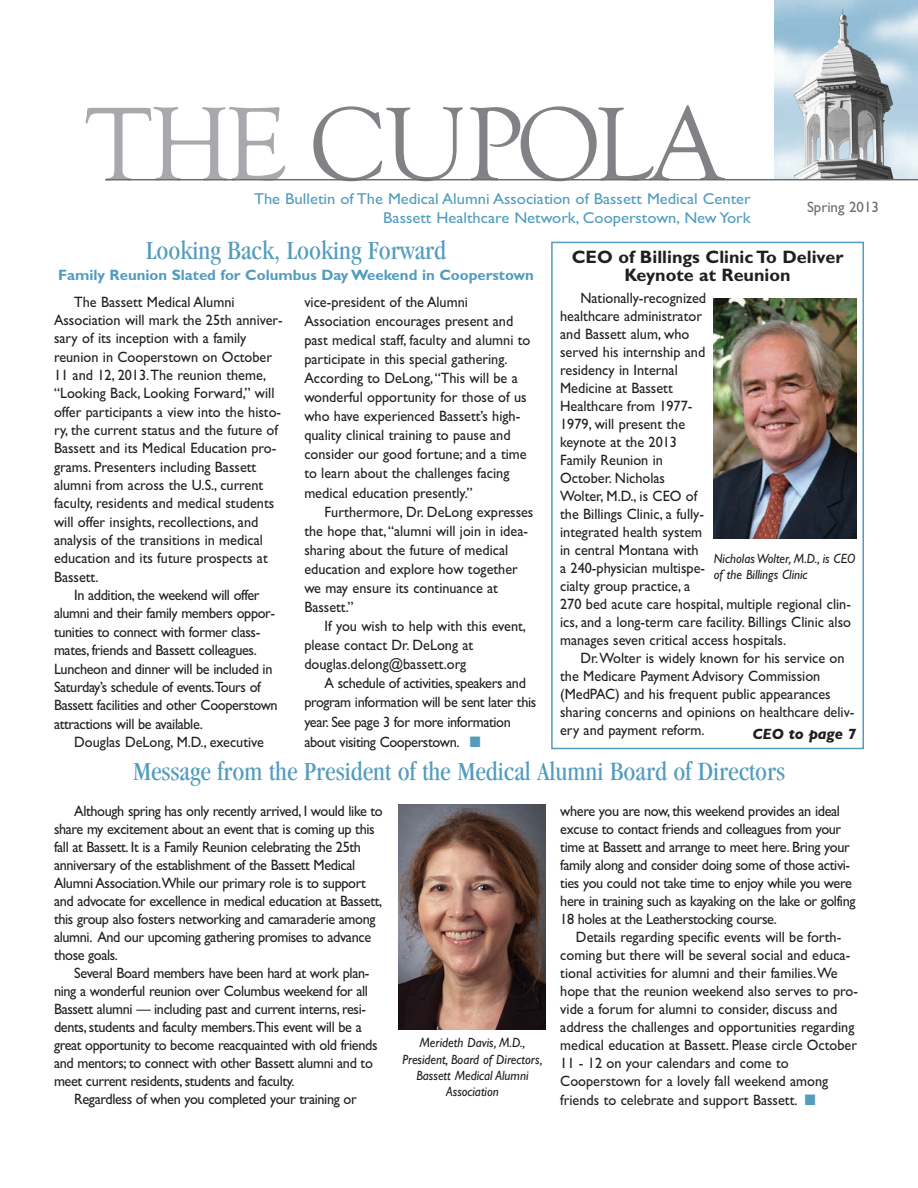
<style>
.page{position:relative;width:918px;height:1188px;background:#fff}
.page>*{position:absolute;margin:0;border:0;box-sizing:border-box;transform-origin:0 0}
.t1{font:108px "Goudy Old Style T";letter-spacing:-.02em;color:#808285}
.t2{font:condensed 27px "Garamond";color:#529cbe}
.t3{font:700 18px/18px "Gill Sans";color:#231f20;text-align:center}
.t4{font:15.75px/18.9px "Gill Sans";color:#529cbe;text-align:right;scale:1.05 1}
.t5{font:15px/18px "Gill Sans";color:#231f20;scale:.95 1}
.t6{font:15px/18px "Gill Sans";letter-spacing:-.025em;color:#231f20;scale:.95 1}
.t7{font:700 15px "Gill Sans";color:#529cbe}
.t8{font:15px "Gill Sans";color:#6c6d70}
.t9{font:italic 700 15px "Gill Sans";color:#231f20}
.t10{font:italic 13.5px/16.2px "Gill Sans";color:#231f20;text-align:center;scale:.95 1}
.s1{color:#a8a9ad}
.s2{color:#529cbe}
</style>
<div class="page">
<img style="left:774px;top:8px;width:144px;height:171px">
<hr style="left:105px;top:179px;width:813px;height:1px;background:#6c6d70">
<img style="left:398px;top:804px;width:147px;height:226px">
<div style="left:551px;top:242px;width:313px;height:507px;border:2px solid #529cbe"></div>
<img style="left:714px;top:299px;width:143px;height:239px">
<h1 class="t1" style="left:86px;top:79px;width:639px"><span class="s1">THE</span> CUPOLA</h1>
<p class="t4" style="left:254px;top:189px;width:475px">The Bulletin of The Medical Alumni Association of Bassett Medical Center<br>Bassett Healthcare Network, Cooperstown, New York</p>
<p class="t8" style="left:807px;top:198px;width:74px">Spring 2013</p>
<h2 class="t2" style="left:146px;top:240px;width:302px">Looking Back, Looking Forward</h2>
<p class="t7" style="left:58px;top:266px;width:477px">Family Reunion Slated for Columbus Day Weekend in Cooperstown</p>
<p class="t3" style="left:572px;top:248px;width:273px">CEO of Billings Clinic To Deliver<br>Keynote at Reunion</p>
<p class="t5" style="left:560px;top:288px;width:308px;text-indent:20px">Nationally-recognized<br>healthcare administrator<br>and Bassett alum, who<br>served his internship and<br>residency in Internal<br>Medicine at Bassett<br>Healthcare from 1977-<br>1979, will present the<br>keynote at the 2013<br>Family Reunion in<br>October. Nicholas<br>Wolter, M.D., is CEO of<br>the Billings Clinic, a fully-<br>integrated health system<br>in central Montana with<br>a 240-physician multispe-<br>cialty group practice, a<br>270 bed acute care hospital, multiple regional clin&shy;ics, and a long-term care facility. Billings Clinic also manages seven critical access hospitals.</p>
<p class="t5" style="left:560px;top:648px;width:311px;text-indent:20px">Dr.Wolter is widely known for his service on the Medicare Payment Advisory Commission (MedPAC) and his frequent public appearances sharing concerns and opinions on healthcare deliv&shy;ery and payment reform.</p>
<p class="t5" style="left:304px;top:292px;width:240px;line-height:19px">vice-president of the Alumni Association encourages present and past medical staff, faculty and alumni to participate in this special gathering.<br>According to DeLong,“This will be a wonderful opportunity for those of us who have experienced Bassett’s high&shy;quality clinical training to pause and consider our good fortune; and a time to learn about the challenges facing medical education presently.”</p>
<p class="t5" style="left:304px;top:502px;width:243px;line-height:19px;text-indent:20px">Furthermore, Dr. DeLong expresses the hope that,“alumni will join in idea&shy;sharing about the future of medical education and explore how together we may ensure its continuance at<br>Bassett.”</p>
<p class="t5" style="left:304px;top:616px;width:235px;line-height:19px;text-indent:20px">If you wish to help with this event, please contact Dr. DeLong at douglas.delong@bassett.org</p>
<p class="t6" style="left:304px;top:673px;width:246px;line-height:19.5px;text-indent:20px">A schedule of activities, speakers and program information will be sent later this year. See page 3 for more information about visiting Cooperstown. <span class="s2">■</span></p>
<p class="t5" style="left:74px;top:292px;width:170px">The Bassett Medical Alumni</p>
<p class="t5" style="left:54px;top:311px;width:242px">Association will mark the 25th anniver-</p>
<p class="t5" style="left:54px;top:329px;width:204px">sary of its inception with a family</p>
<p class="t5" style="left:54px;top:347px;width:231px">reunion in Cooperstown on October</p>
<p class="t5" style="left:54px;top:366px;width:225px">11 and 12, 2013.The reunion theme,</p>
<p class="t5" style="left:54px;top:384px;width:234px">“Looking Back, Looking Forward,” will</p>
<p class="t5" style="left:54px;top:402px;width:241px">offer participants a view into the histo-</p>
<p class="t5" style="left:54px;top:421px;width:237px">ry, the current status and the future of</p>
<p class="t5" style="left:54px;top:439px;width:236px">Bassett and its Medical Education pro-</p>
<p class="t5" style="left:54px;top:458px;width:215px">grams. Presenters including Bassett</p>
<p class="t5" style="left:54px;top:476px;width:222px">alumni from across the U.S., current</p>
<p class="t5" style="left:54px;top:494px;width:233px">faculty, residents and medical students</p>
<p class="t5" style="left:54px;top:513px;width:217px">will offer insights, recollections, and</p>
<p class="t5" style="left:54px;top:531px;width:221px">analysis of the transitions in medical</p>
<p class="t5" style="left:54px;top:549px;width:227px">education and its future prospects at</p>
<p class="t5" style="left:54px;top:568px;width:48px">Bassett.</p>
<p class="t6" style="left:74px;top:586px;width:197px">In addition, the weekend will offer</p>
<p class="t6" style="left:54px;top:604px;width:234px">alumni and their family members oppor-</p>
<p class="t6" style="left:54px;top:623px;width:219px">tunities to connect with former class-</p>
<p class="t6" style="left:54px;top:641px;width:215px">mates, friends and Bassett colleagues.</p>
<p class="t6" style="left:54px;top:659px;width:232px">Luncheon and dinner will be included in</p>
<p class="t6" style="left:54px;top:678px;width:219px">Saturday’s schedule of events.Tours of</p>
<p class="t6" style="left:54px;top:696px;width:237px">Bassett facilities and other Cooperstown</p>
<p class="t6" style="left:54px;top:714px;width:158px">attractions will be available.</p>
<p class="t5" style="left:74px;top:733px;width:201px">Douglas DeLong, M.D., executive</p>
<p class="t10" style="left:714px;top:550px;width:151px;text-align:left">Nicholas Wolter, M.D., is CEO of the Billings Clinic</p>
<p class="t9" style="left:753px;top:725px;width:106px">CEO to page 7</p>
<h2 class="t2" style="left:133px;top:761px;width:654px">Message from the President of the Medical Alumni Board of Directors</h2>
<p class="t6" style="left:54px;top:802px;width:348px;text-indent:20px">Although spring has only recently arrived, I would like to share my excitement about an event that is coming up this fall at Bassett. It is a Family Reunion celebrating the 25th anniversary of the establishment of the Bassett Medical Alumni Association.While our primary role is to support and advocate for excellence in medical education at Bassett, this group also fosters networking and camaraderie among alumni. And our upcoming gathering promises to advance those goals.</p>
<p class="t6" style="left:54px;top:964px;width:342px;text-indent:20px">Several Board members have been hard at work plan&shy;ning a wonderful reunion over Columbus weekend for all Bassett alumni — including past and current interns, resi&shy;dents, students and faculty members.This event will be a great opportunity to become reacquainted with old friends and mentors; to connect with other Bassett alumni and to meet current residents, students and faculty.</p>
<p class="t6" style="left:74px;top:1090px;width:299px">Regardless of when you completed your training or</p>
<p class="t10" style="left:402px;top:1035px;width:149px">Merideth Davis, M.D.,<br>President, Board of Directors,<br>Bassett Medical Alumni<br>Association</p>
<p class="t6" style="left:560px;top:802px;width:312px">where you are now, this weekend provides an ideal excuse to contact friends and colleagues from your time at Bassett and arrange to meet here. Bring your family along and consider doing some of those activi&shy;ties you could not take time to enjoy while you were here in training such as kayaking on the lake or golfing 18 holes at the Leatherstocking course.</p>
<p class="t5" style="left:560px;top:928px;width:315px;text-indent:16px">Details regarding specific events will be forth&shy;coming but there will be several social and educa&shy;tional activities for alumni and their families.We hope that the reunion weekend also serves to pro&shy;vide a forum for alumni to consider, discuss and address the challenges and opportunities regarding medical education at Bassett. Please circle October 11 - 12 on your calendars and come to Cooperstown for a lovely fall weekend among friends to celebrate and support Bassett. <span class="s2">■</span></p>
</div>
